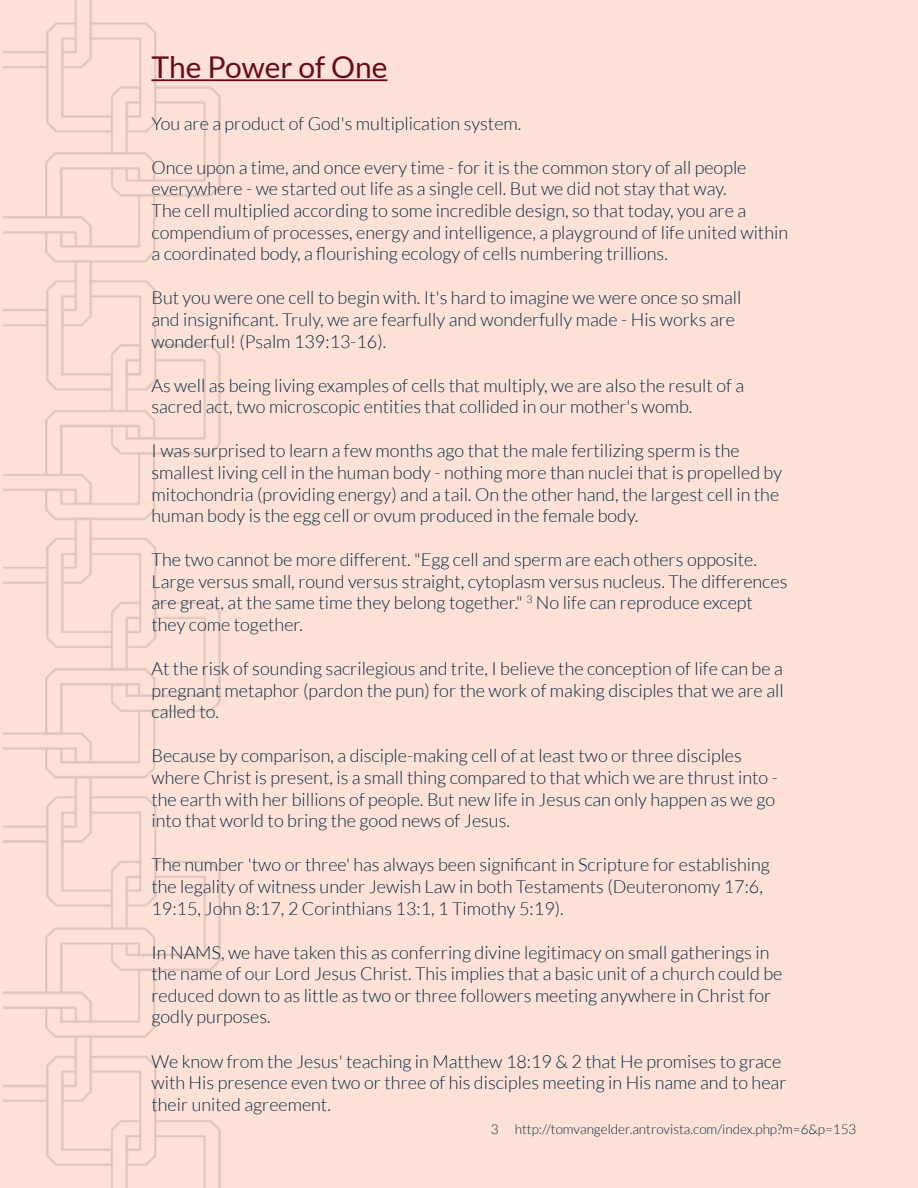
<style>
.page{position:relative;width:918px;height:1188px;background:#ffe2d7}
.page>*{position:absolute;margin:0;border:0;box-sizing:border-box;transform-origin:0 0}
.t1{font:30px "Lato";color:#650b1d}
.t2{font:300 18px/21.6px "Lato";color:#032740}
.t3{font:300 13.5px "Lato";color:#032740}
</style>
<div class="page">
<img style="left:4px;top:0;width:217px;height:1188px">
<hr style="left:152px;top:79px;width:235px;height:2px;background:#650b1d">
<h1 class="t1" style="left:152px;top:51px;width:237px">The Power of One</h1>
<p class="t2" style="left:152px;top:113px;width:371px">You are a product of God's multiplication system.</p>
<p class="t2" style="left:152px;top:157px;width:638px">Once upon a time, and once every time - for it is the common story of all people everywhere - we started out life as a single cell. But we did not stay that way.<br>The cell multiplied according to some incredible design, so that today, you are a compendium of processes, energy and intelligence, a playground of life united within a coordinated body, a flourishing ecology of cells numbering trillions.</p>
<p class="t2" style="left:152px;top:287px;width:591px">But you were one cell to begin with. It's hard to imagine we were once so small and insignificant. Truly, we are fearfully and wonderfully made - His works are wonderful! (Psalm 139:13-16).</p>
<p class="t2" style="left:152px;top:374px;width:594px">As well as being living examples of cells that multiply, we are also the result of a sacred act, two microscopic entities that collided in our mother's womb.</p>
<p class="t2" style="left:152px;top:440px;width:632px">I was surprised to learn a few months ago that the male fertilizing sperm is the smallest living cell in the human body - nothing more than nuclei that is propelled by mitochondria (providing energy) and a tail. On the other hand, the largest cell in the human body is the egg cell or ovum produced in the female body.</p>
<p class="t2" style="left:151px;top:549px;width:637px">The two cannot be more different. "Egg cell and sperm are each others opposite.<br>Large versus small, round versus straight, cytoplasm versus nucleus. The differences are great, at the same time they belong together." <sup>3</sup> No life can reproduce except they come together.</p>
<p class="t2" style="left:151px;top:658px;width:634px;text-align:justify">At the risk of sounding sacrilegious and trite, I believe the conception of life can be a pregnant metaphor (pardon the pun) for the work of making disciples that we are all called to.</p>
<p class="t2" style="left:151px;top:745px;width:628px">Because by comparison, a disciple-making cell of at least two or three disciples where Christ is present, is a small thing compared to that which we are thrust into - the earth with her billions of people. But new life in Jesus can only happen as we go into that world to bring the good news of Jesus.</p>
<p class="t2" style="left:151px;top:854px;width:620px">The number 'two or three' has always been significant in Scripture for establishing the legality of witness under Jewish Law in both Testaments (Deuteronomy 17:6,<br>19:15, John 8:17, 2 Corinthians 13:1, 1 Timothy 5:19).</p>
<p class="t2" style="left:151px;top:941px;width:632px">In NAMS, we have taken this as conferring divine legitimacy on small gatherings in the name of our Lord Jesus Christ. This implies that a basic unit of a church could be reduced down to as little as two or three followers meeting anywhere in Christ for godly purposes.</p>
<p class="t2" style="left:151px;top:1050px;width:636px">We know from the Jesus' teaching in Matthew 18:19 &amp; 2 that He promises to grace with His presence even two or three of his disciples meeting in His name and to hear their united agreement.</p>
<p class="t3" style="left:491px;top:1122px;width:367px">3 http://tomvangelder.antrovista.com/index.php?m=6&amp;p=153</p>
</div>
